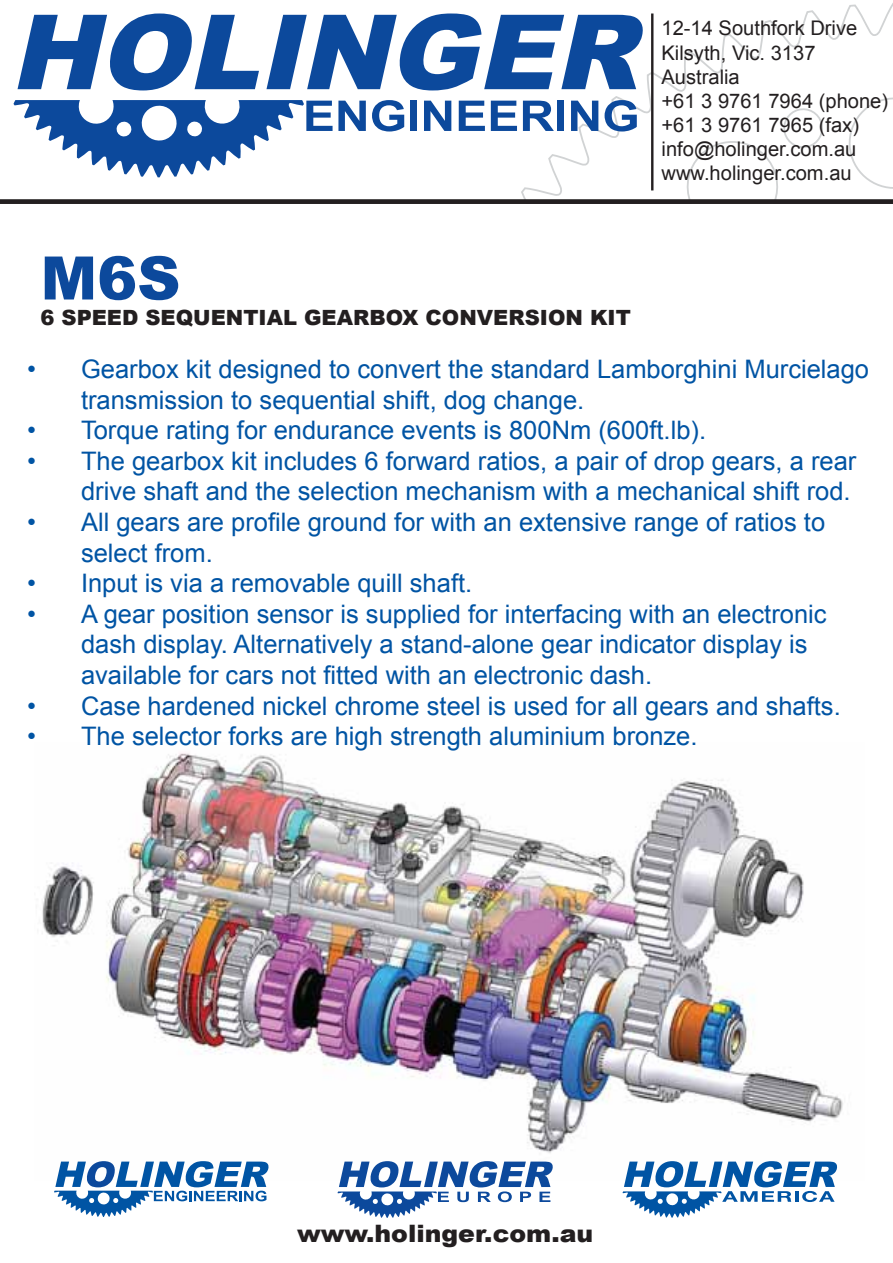
<style>
.page{position:relative;width:893px;height:1263px;background:#fff}
.page>*{position:absolute;margin:0;border:0;box-sizing:border-box;transform-origin:0 0}
.t1{font:900 60px "Arial";color:#0c499c}
.t2{font:25.5px/30.6px "Arial";color:#0054a4}
.t3{font:900 24px "Arial";color:#231f20;scale:1.05 1}
.t4{font:900 21px "Arial";color:#231f20}
.t5{font:20.1px/24.2px "Arial";color:#231f20}
</style>
<div class="page">
<img style="left:42px;top:753px;width:801px;height:415px">
<svg style="left:521px;top:3px;width:372px;height:196px"></svg>
<svg style="left:18px;top:14px;width:241px;height:76px"></svg>
<svg style="left:266px;top:14px;width:377px;height:76px"></svg>
<svg style="left:14px;top:100px;width:352px;height:77px"></svg>
<svg style="left:372px;top:100px;width:32px;height:32px"></svg>
<div style="left:410px;top:101px;width:7px;height:30px;background:#0c499c"></div>
<svg style="left:424px;top:101px;width:27px;height:30px"></svg>
<svg style="left:459px;top:101px;width:26px;height:30px"></svg>
<svg style="left:491px;top:101px;width:26px;height:30px"></svg>
<svg style="left:523px;top:101px;width:31px;height:30px"></svg>
<div style="left:557px;top:101px;width:7px;height:30px;background:#0c499c"></div>
<svg style="left:571px;top:101px;width:27px;height:30px"></svg>
<svg style="left:605px;top:100px;width:32px;height:32px"></svg>
<hr style="left:651px;top:14px;width:2px;height:176px;background:#231f20">
<svg style="left:0;top:199px;width:893px;height:5px"></svg>
<svg style="left:54px;top:1161px;width:215px;height:56px"></svg>
<svg style="left:338px;top:1161px;width:215px;height:57px"></svg>
<svg style="left:623px;top:1161px;width:214px;height:57px"></svg>
<h1 class="t1" style="left:40px;top:234px;width:141px">M6S</h1>
<p class="t4" style="left:40px;top:302px;width:592px">6 SPEED SEQUENTIAL GEARBOX CONVERSION KIT</p>
<p class="t5" style="left:662px;top:17px;width:228px">12-14 Southfork Drive<br>Kilsyth, Vic. 3137<br>Australia<br>+61 3 9761 7964 (phone) +61 3 9761 7965 (fax) info@holinger.com.au www.holinger.com.au</p>
<p class="t2" style="left:81px;top:354px;width:790px;text-indent:-54px">• Gearbox kit designed to convert the standard Lamborghini Murcielago transmission to sequential shift, dog change.</p>
<p class="t2" style="left:27px;top:415px;width:681px">• Torque rating for endurance events is 800Nm (600ft.lb).</p>
<p class="t2" style="left:27px;top:446px;width:831px;text-align:right">• The gearbox kit includes 6 forward ratios, a pair of drop gears, a rear drive shaft and the selection mechanism with a mechanical shift rod.</p>
<p class="t2" style="left:81px;top:507px;width:746px;text-indent:-54px">• All gears are profile ground for with an extensive range of ratios to select from.</p>
<p class="t2" style="left:27px;top:568px;width:447px">• Input is via a removable quill shaft.</p>
<p class="t2" style="left:81px;top:599px;width:747px;text-indent:-54px">• A gear position sensor is supplied for interfacing with an electronic dash display. Alternatively a stand-alone gear indicator display is available for cars not fitted with an electronic dash.</p>
<p class="t2" style="left:27px;top:691px;width:815px">• Case hardened nickel chrome steel is used for all gears and shafts.</p>
<p class="t2" style="left:27px;top:721px;width:672px">• The selector forks are high strength aluminium bronze.</p>
<p class="t3" style="left:297px;top:1216px;width:284px">www.holinger.com.au</p>
</div>
